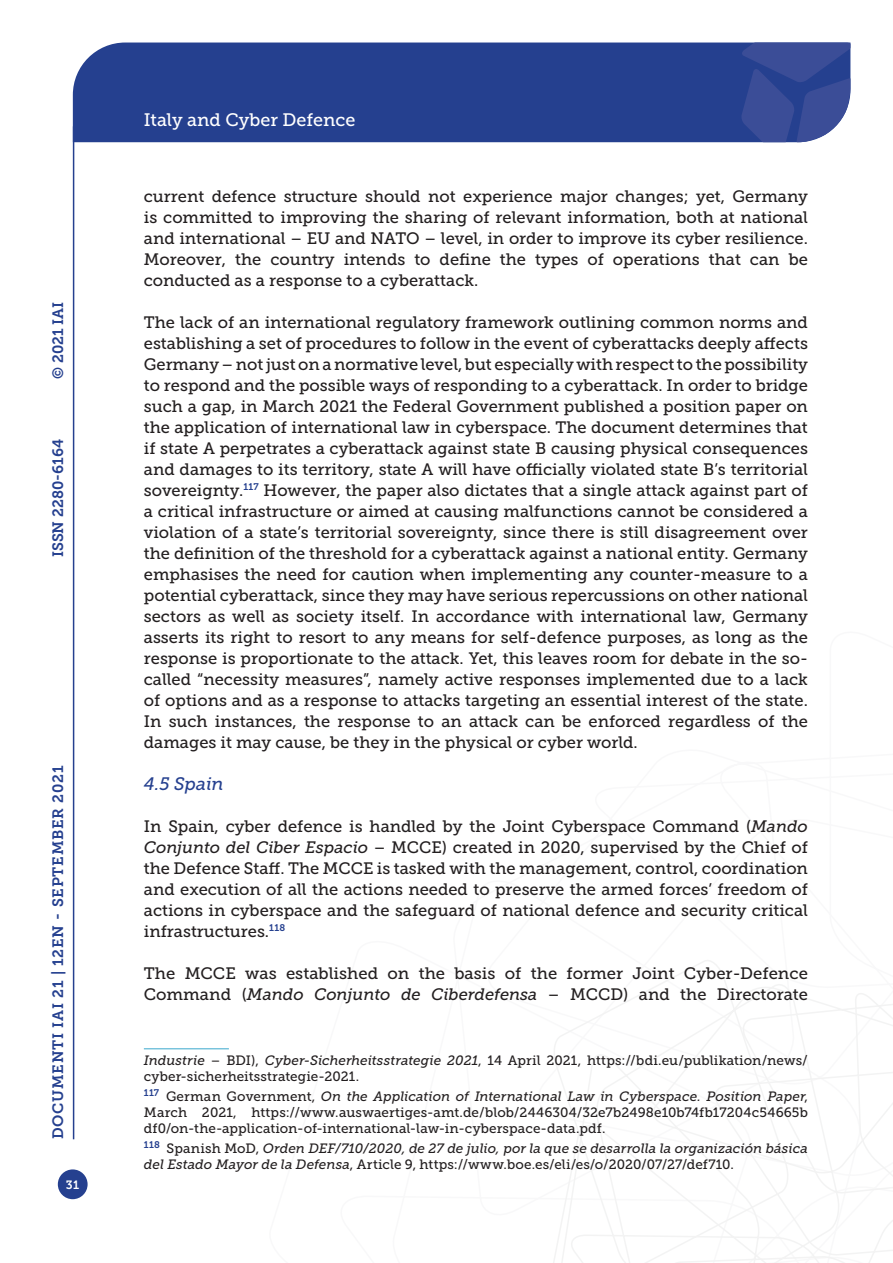
<style>
.page{position:relative;width:893px;height:1263px;background:#fff}
.page>*{position:absolute;margin:0;border:0;box-sizing:border-box;transform-origin:0 0}
.t1{font:18px "Museo Slab 500";color:#fff}
.Titolo_paragrafo_2{font:italic 18px "Museo Slab 500";letter-spacing:-.005em;color:#25408f}
.Testo{font:16.5px/21px "Museo Slab 500";color:#231f20;text-align:justify}
.t2{font:15px "Museo Slab 700";letter-spacing:.05em;color:#25408f}
.t3{font:15px "Museo Slab 700";color:#25408f}
.Nota{font:13.5px/16.2px "Museo Slab 500";letter-spacing:.005em;color:#231f20}
.Nota-2{font:italic 13.5px/16.2px "Museo Slab 500";color:#231f20}
.t4{font:12px "Museo Slab 700";color:#fff}
.s1{font-style:italic}
.s2{font-style:normal}
</style>
<div class="page">
<svg style="left:553px;top:960px;width:340px;height:303px"></svg>
<div style="left:73px;top:43px;width:668px;height:99px;background:#25408f"></div>
<svg style="left:741px;top:43px;width:109px;height:99px;background:#3f529a"></svg>
<div style="left:58px;top:1169px;width:30px;height:30px;background:#25408f;border-radius:50%"></div>
<hr style="left:73px;top:126px;width:1px;height:1013px;background:#25408f">
<hr style="left:144px;top:1048px;width:85px;height:1px;background:#39a7cc">
<p class="t2" style="left:50px;top:379px;width:79px;rotate:-90deg">© 2021 IAI</p>
<p class="t3" style="left:50px;top:557px;width:120px;rotate:-90deg">ISSN 2280-6164</p>
<p class="t2" style="left:50px;top:1139px;width:375px;rotate:-90deg">DOCUMENTI IAI 21 | 12EN - SEPTEMBER 2021</p>
<p class="t4" style="left:66px;top:1178px;width:15px">31</p>
<p class="t1" style="left:144px;top:110px;width:213px">Italy and Cyber Defence</p>
<p class="Testo" style="left:144px;top:186px;width:666px">current defence structure should not experience major changes; yet, Germany is committed to improving the sharing of relevant information, both at national and international – EU and NATO – level, in order to improve its cyber resilience.<br>Moreover, the country intends to define the types of operations that can be conducted as a response to a cyberattack.</p>
<p class="Testo" style="left:144px;top:312px;width:666px">The lack of an international regulatory framework outlining common norms and establishing a set of procedures to follow in the event of cyberattacks deeply affects Germany – not just on a normative level, but especially with respect to the possibility to respond and the possible ways of responding to a cyberattack. In order to bridge such a gap, in March 2021 the Federal Government published a position paper on the application of international law in cyberspace. The document determines that if state A perpetrates a cyberattack against state B causing physical consequences and damages to its territory, state A will have officially violated state B’s territorial sovereignty.<sup>117</sup> However, the paper also dictates that a single attack against part of a critical infrastructure or aimed at causing malfunctions cannot be considered a violation of a state’s territorial sovereignty, since there is still disagreement over the definition of the threshold for a cyberattack against a national entity. Germany emphasises the need for caution when implementing any counter-measure to a potential cyberattack, since they may have serious repercussions on other national sectors as well as society itself. In accordance with international law, Germany asserts its right to resort to any means for self-defence purposes, as long as the response is proportionate to the attack. Yet, this leaves room for debate in the so&shy;called “necessity measures”, namely active responses implemented due to a lack of options and as a response to attacks targeting an essential interest of the state.<br>In such instances, the response to an attack can be enforced regardless of the damages it may cause, be they in the physical or cyber world.</p>
<p class="Titolo_paragrafo_2" style="left:144px;top:773px;width:81px">4.5 Spain</p>
<p class="Testo" style="left:144px;top:816px;width:666px">In Spain, cyber defence is handled by the Joint Cyberspace Command (<span class="s1">Mando Conjunto del Ciber Espacio</span> – MCCE) created in 2020, supervised by the Chief of the Defence Staff. The MCCE is tasked with the management, control, coordination and execution of all the actions needed to preserve the armed forces’ freedom of actions in cyberspace and the safeguard of national defence and security critical infrastructures.<sup>118</sup></p>
<p class="Testo" style="left:144px;top:963px;width:666px">The MCCE was established on the basis of the former Joint Cyber-Defence<br>Command (<span class="s1">Mando Conjunto de Ciberdefensa</span> – MCCD) and the Directorate</p>
<p class="Nota" style="left:144px;top:1052px;width:666px"><span class="s1">Industrie</span> – BDI), <span class="s1">Cyber-Sicherheitsstrategie 2021</span>, 14 April 2021, https://bdi.eu/publikation/news/ cyber-sicherheitsstrategie-2021.</p>
<p class="Nota" style="left:144px;top:1088px;width:666px;text-align:justify"><sup>117</sup> German Government, <span class="s1">On the Application of International Law in Cyberspace. Position Paper</span>, March 2021, https://www.auswaertiges-amt.de/blob/2446304/32e7b2498e10b74fb17204c54665b df0/on-the-application-of-international-law-in-cyberspace-data.pdf.</p>
<p class="Nota-2" style="left:144px;top:1140px;width:665px"><sup>118</sup> <span class="s2">Spanish MoD,</span> Orden DEF/710/2020, de 27 de julio, por la que se desarrolla la organización básica del Estado Mayor de la Defensa<span class="s2">, Article 9, https://www.boe.es/eli/es/o/2020/07/27/def710.</span></p>
</div>
